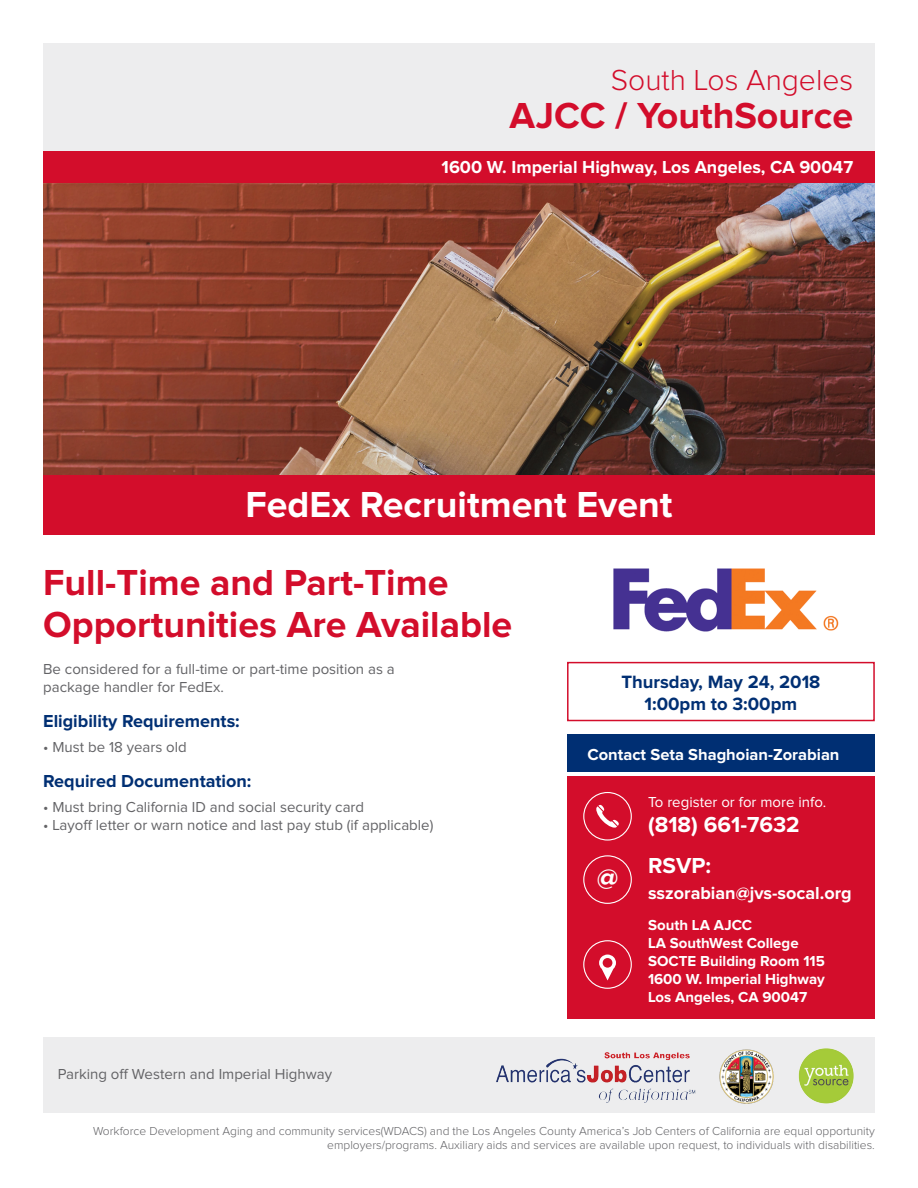
<style>
.page{position:relative;width:918px;height:1188px;background:#fff}
.page>*{position:absolute;margin:0;border:0;box-sizing:border-box;transform-origin:0 0}
.t1{font:700 37.5px/42px "Proxima Nova";color:#d30d2b}
.t2{font:700 37.5px "Proxima Nova";color:#fff}
.t3{font:300 30px "Proxima Nova";color:#d30d2b}
.t4{font:700 27.6px "Proxima Nova";color:#fff}
.t5{font:700 22.5px "Proxima Nova";color:#fff}
.t6{font:700 18.45px "Proxima Nova";color:#002f73}
.t7{font:700 18px "Proxima Nova";color:#fff}
.t8{font:700 18px "Proxima Nova";color:#002f73}
.t9{font:700 16.5px "Proxima Nova";color:#fff}
.t10{font:15px "Proxima Nova";color:#636366}
.t11{font:700 15px/18px "Proxima Nova";color:#fff}
.t12{font:15px "Proxima Nova";color:#fff}
.t13{font:300 12px/14.4px "Proxima Nova";color:#636366;text-align:right}
</style>
<div class="page">
<div style="left:43px;top:1037px;width:832px;height:75px;background:#ededee"></div>
<div style="left:43px;top:43px;width:832px;height:108px;background:#ededee"></div>
<div style="left:43px;top:151px;width:832px;height:33px;background:#d30d2b"></div>
<img style="left:43px;top:184px;width:832px;height:291px">
<div style="left:567px;top:662px;width:308px;height:59px;border:2px solid #d30d2b"></div>
<div style="left:567px;top:776px;width:308px;height:242px;background:#d30d2b"></div>
<div style="left:583px;top:855px;width:49px;height:49px;border:1px solid #fff;border-radius:50%"></div>
<svg style="left:599px;top:955px;width:17px;height:25px"></svg>
<div style="left:583px;top:940px;width:49px;height:49px;border:1px solid #fff;border-radius:50%"></div>
<div style="left:567px;top:734px;width:308px;height:38px;background:#002f73"></div>
<svg style="left:596px;top:804px;width:23px;height:24px"></svg>
<div style="left:583px;top:792px;width:49px;height:49px;border:1px solid #fff;border-radius:50%"></div>
<img style="left:496px;top:1052px;width:200px;height:51px">
<img style="left:719px;top:1049px;width:55px;height:55px">
<img style="left:798px;top:1048px;width:56px;height:56px">
<div style="left:43px;top:475px;width:832px;height:59px;background:#d30d2b"></div>
<img style="left:613px;top:568px;width:226px;height:64px">
<p class="t3" style="left:611px;top:66px;width:244px">South Los Angeles</p>
<p class="t1" style="left:509px;top:96px;width:345px">AJCC / YouthSource</p>
<p class="t7" style="left:442px;top:159px;width:413px">1600 W. Imperial Highway, Los Angeles, CA 90047</p>
<p class="t2" style="left:245px;top:488px;width:429px">FedEx Recruitment Event</p>
<p class="t1" style="left:43px;top:563px;width:471px">Full-Time and Part-Time<br>Opportunities Are Available</p>
<p class="t10" style="left:43px;top:662px;width:353px">Be considered for a full-time or part-time position as a</p>
<p class="t10" style="left:43px;top:680px;width:182px">package handler for FedEx.</p>
<p class="t8" style="left:43px;top:713px;width:198px">Eligibility Requirements:</p>
<p class="t10" style="left:43px;top:740px;width:145px">• Must be 18 years old</p>
<p class="t8" style="left:43px;top:773px;width:210px">Required Documentation:</p>
<p class="t10" style="left:43px;top:800px;width:322px">• Must bring California ID and social security card</p>
<p class="t10" style="left:43px;top:818px;width:392px">• Layoff letter or warn notice and last pay stub (if applicable)</p>
<p class="t10" style="left:58px;top:1067px;width:276px">Parking off Western and Imperial Highway</p>
<p class="t6" style="left:621px;top:673px;width:201px">Thursday, May 24, 2018</p>
<p class="t6" style="left:645px;top:695px;width:154px">1:00pm to 3:00pm</p>
<p class="t9" style="left:587px;top:747px;width:254px">Contact Seta Shaghoian-Zorabian</p>
<p class="t12" style="left:648px;top:795px;width:180px">To register or for more info.</p>
<p class="t5" style="left:648px;top:814px;width:153px">(818) 661-7632</p>
<p class="t4" style="left:597px;top:865px;width:23px">@</p>
<p class="t5" style="left:648px;top:856px;width:64px">RSVP:</p>
<p class="t7" style="left:648px;top:885px;width:205px">sszorabian@jvs-socal.org</p>
<p class="t11" style="left:648px;top:916px;width:178px">South LA AJCC<br>LA SouthWest College<br>SOCTE Building Room 115<br>1600 W. Imperial Highway<br>Los Angeles, CA 90047</p>
<p class="t13" style="left:93px;top:1124px;width:783px">Workforce Development Aging and community services(WDACS) and the Los Angeles County America’s Job Centers of California are equal opportunity employers/programs. Auxiliary aids and services are available upon request, to individuals with disabilities.</p>
</div>
